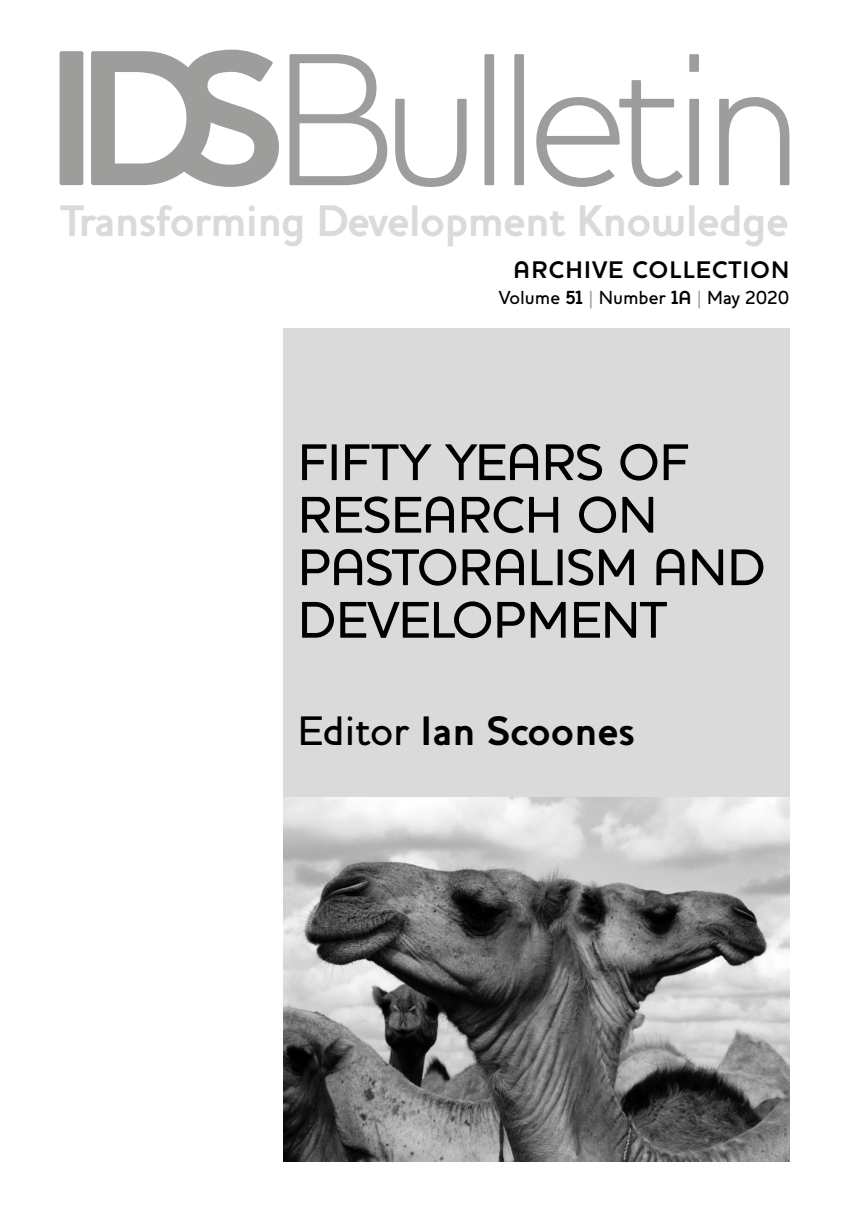
<style>
.page{position:relative;width:849px;height:1221px;background:#fff}
.page>*{position:absolute;margin:0;border:0;box-sizing:border-box;transform-origin:0 0}
.t1{font:500 52.5px/52.5px "Houschka";color:#000}
.t2{font:700 44.98px "Houschka";letter-spacing:-.02em;color:#dadada}
.t3{font:700 42px "Houschka";color:#000}
.t4{font:700 24.5px "Houschka";letter-spacing:.05em;color:#000}
.t5{font:500 19.25px "Houschka";color:#000}
.s1{font-weight:700}
.s2{color:#9d9d9c}
.s3{font-weight:500}
</style>
<div class="page">
<div style="left:283px;top:327px;width:506px;height:834px;background:#dadada"></div>
<div style="left:60px;top:51px;width:23px;height:134px;background:#9d9d9c;border-radius:2px"></div>
<svg style="left:91px;top:50px;width:188px;height:137px"></svg>
<svg style="left:289px;top:54px;width:98px;height:131px"></svg>
<svg style="left:395px;top:99px;width:71px;height:88px"></svg>
<div style="left:484px;top:54px;width:10px;height:131px;background:#9d9d9c"></div>
<div style="left:514px;top:54px;width:10px;height:131px;background:#9d9d9c"></div>
<svg style="left:536px;top:80px;width:146px;height:107px"></svg>
<svg style="left:689px;top:54px;width:9px;height:131px"></svg>
<svg style="left:719px;top:97px;width:70px;height:88px"></svg>
<img style="left:283px;top:797px;width:506px;height:364px">
<p class="t2" style="left:61px;top:194px;width:729px">Transforming Development Knowledge</p>
<p class="t4" style="left:513px;top:255px;width:277px">ARCHIVE COLLECTION</p>
<p class="t5" style="left:499px;top:286px;width:292px">Volume <span class="s1">51</span> <span class="s2">|</span> Number <span class="s1">1A</span> <span class="s2">|</span> May 2020</p>
<p class="t1" style="left:298px;top:436px;width:469px">FIFTY YEARS OF<br>RESEARCH ON<br>PASTORALISM AND<br>DEVELOPMENT</p>
<p class="t3" style="left:298px;top:705px;width:338px"><span class="s3">Editor</span> Ian Scoones</p>
</div>
